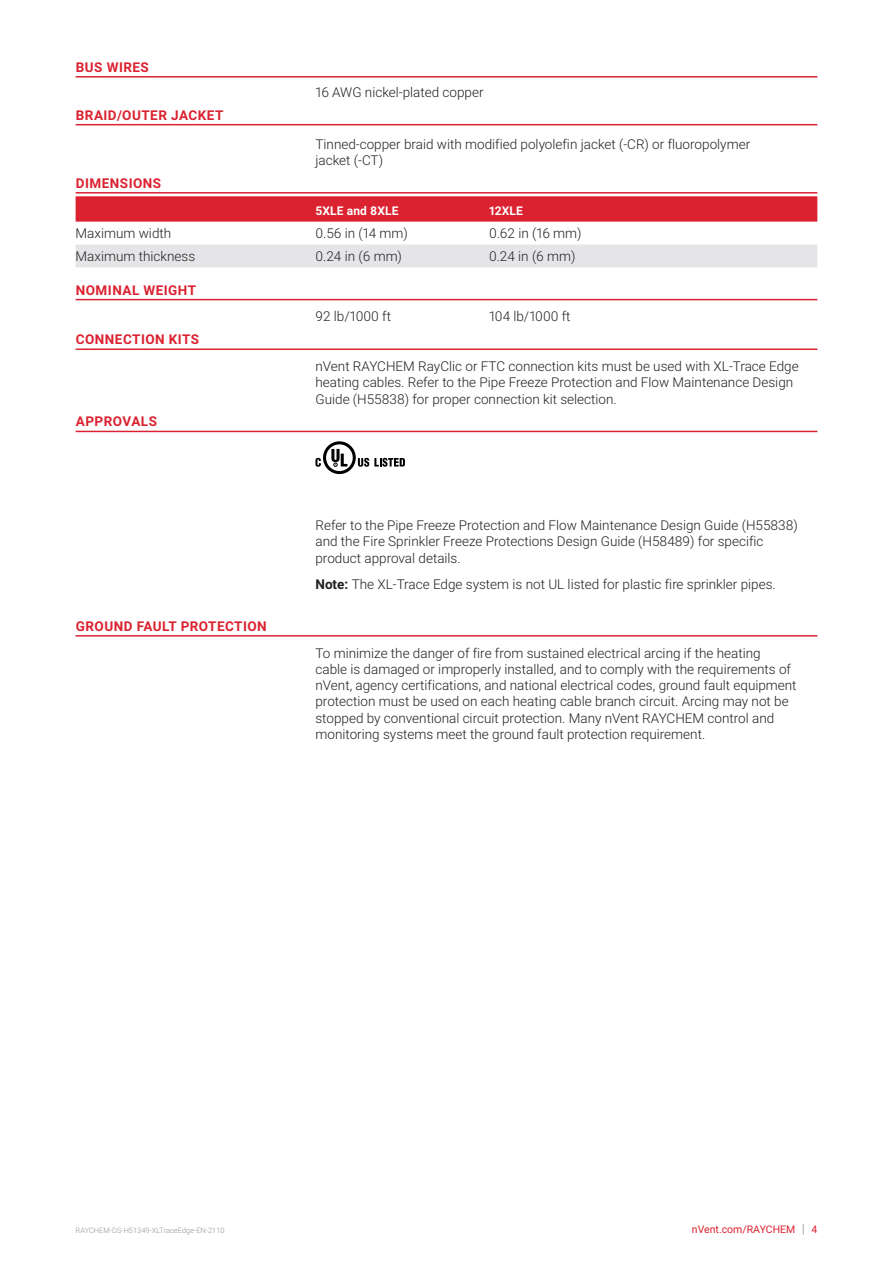
<style>
.page{position:relative;width:893px;height:1263px;background:#fff}
.page>*{position:absolute;margin:0;border:0;box-sizing:border-box;transform-origin:0 0}
.Text_-_nVent_Data_Sh{font:300 13.5px/16.2px "Roboto";color:#231f20}
.Table_Text_-_nVent_D{font:300 13.5px "Roboto";color:#231f20}
.Subhead_-_nVent_Data{font:700 13.5px "Roboto";letter-spacing:.035em;color:#db2230}
.Table_Subhead_-_nVen{font:700 12px "Roboto";letter-spacing:.01em;color:#fff}
.t1{font:10.5px "Roboto";color:#db2230}
.t2{font:300 7.5px "Roboto";color:#8f959e}
.s1{font-weight:700}
.s2{font-size:12.6px;color:#8f959e}
</style>
<div class="page">
<hr style="left:76px;top:299px;width:741px;height:1px;background:#db2230">
<svg style="left:76px;top:196px;width:741px;height:26px;background:#db2735"></svg>
<div style="left:76px;top:244px;width:741px;height:23px;background:#e5e5e8"></div>
<hr style="left:76px;top:76px;width:741px;height:2px;background:#db2230">
<hr style="left:76px;top:124px;width:741px;height:1px;background:#db2230">
<hr style="left:76px;top:192px;width:741px;height:2px;background:#db2230">
<hr style="left:76px;top:348px;width:741px;height:2px;background:#db2230">
<hr style="left:76px;top:431px;width:741px;height:1px;background:#db2230">
<svg style="left:315px;top:441px;width:90px;height:33px"></svg>
<hr style="left:76px;top:635px;width:741px;height:2px;background:#db2230">
<p class="Subhead_-_nVent_Data" style="left:76px;top:58px;width:75px">BUS WIRES</p>
<p class="Subhead_-_nVent_Data" style="left:76px;top:105px;width:149px">BRAID/OUTER JACKET</p>
<p class="Subhead_-_nVent_Data" style="left:76px;top:174px;width:87px">DIMENSIONS</p>
<p class="Text_-_nVent_Data_Sh" style="left:315px;top:83px;width:170px">16 AWG nickel-plated copper</p>
<p class="Text_-_nVent_Data_Sh" style="left:315px;top:135px;width:436px">Tinned-copper braid with modified polyolefin jacket (-CR) or fluoropolymer jacket (-CT)</p>
<p class="Table_Subhead_-_nVen" style="left:315px;top:203px;width:85px">5XLE and 8XLE</p>
<p class="Table_Subhead_-_nVen" style="left:489px;top:203px;width:35px">12XLE</p>
<p class="Table_Text_-_nVent_D" style="left:76px;top:224px;width:97px">Maximum width</p>
<p class="Table_Text_-_nVent_D" style="left:315px;top:224px;width:94px">0.56 in (14 mm)</p>
<p class="Table_Text_-_nVent_D" style="left:489px;top:224px;width:94px">0.62 in (16 mm)</p>
<p class="Table_Text_-_nVent_D" style="left:76px;top:247px;width:121px">Maximum thickness</p>
<p class="Table_Text_-_nVent_D" style="left:315px;top:247px;width:88px">0.24 in (6 mm)</p>
<p class="Table_Text_-_nVent_D" style="left:489px;top:247px;width:88px">0.24 in (6 mm)</p>
<p class="Subhead_-_nVent_Data" style="left:76px;top:280px;width:122px">NOMINAL WEIGHT</p>
<p class="Table_Text_-_nVent_D" style="left:315px;top:307px;width:77px">92 lb/1000 ft</p>
<p class="Table_Text_-_nVent_D" style="left:489px;top:307px;width:83px">104 lb/1000 ft</p>
<p class="Subhead_-_nVent_Data" style="left:76px;top:330px;width:125px">CONNECTION KITS</p>
<p class="Text_-_nVent_Data_Sh" style="left:315px;top:358px;width:485px">nVent RAYCHEM RayClic or FTC connection kits must be used with XL-Trace Edge heating cables. Refer to the Pipe Freeze Protection and Flow Maintenance Design<br>Guide (H55838) for proper connection kit selection.</p>
<p class="Subhead_-_nVent_Data" style="left:76px;top:412px;width:83px">APPROVALS</p>
<p class="Subhead_-_nVent_Data" style="left:76px;top:616px;width:192px">GROUND FAULT PROTECTION</p>
<p class="Text_-_nVent_Data_Sh" style="left:315px;top:517px;width:484px">Refer to the Pipe Freeze Protection and Flow Maintenance Design Guide (H55838) and the Fire Sprinkler Freeze Protections Design Guide (H58489) for specific product approval details.</p>
<p class="Text_-_nVent_Data_Sh" style="left:315px;top:576px;width:462px"><span class="s1">Note:</span> The XL-Trace Edge system is not UL listed for plastic fire sprinkler pipes.</p>
<p class="Text_-_nVent_Data_Sh" style="left:315px;top:644px;width:483px">To minimize the danger of fire from sustained electrical arcing if the heating<br>cable is damaged or improperly installed, and to comply with the requirements of nVent, agency certifications, and national electrical codes, ground fault equipment protection must be used on each heating cable branch circuit. Arcing may not be stopped by conventional circuit protection. Many nVent RAYCHEM control and monitoring systems meet the ground fault protection requirement.</p>
<p class="t2" style="left:76px;top:1225px;width:151px">RAYCHEM-DS-H51349-XLTraceEdge-EN-2110</p>
<p class="t1" style="left:692px;top:1222px;width:127px">nVent.com/RAYCHEM <span class="s2">|</span> 4</p>
</div>
